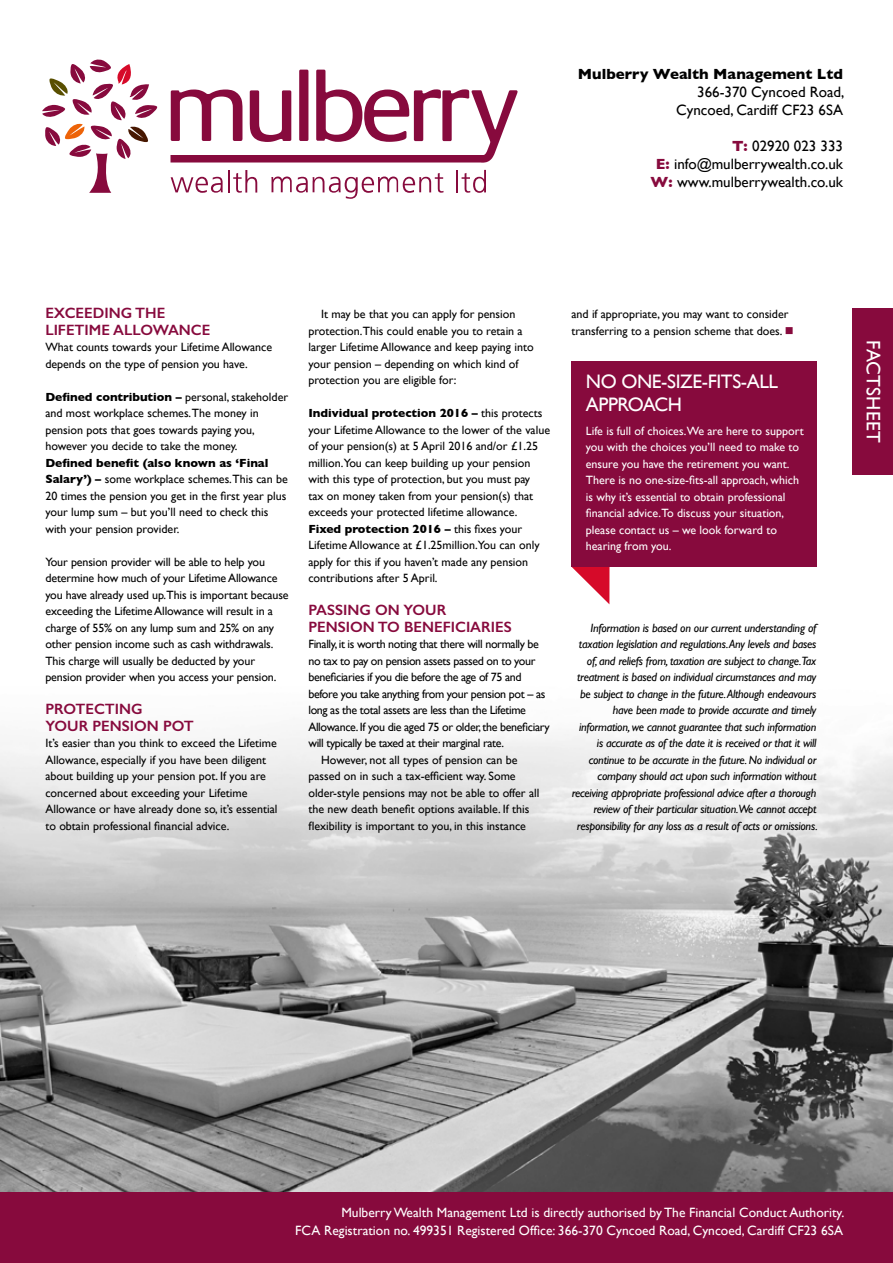
<style>
.page{position:relative;width:893px;height:1263px;background:#fff}
.page>*{position:absolute;margin:0;border:0;box-sizing:border-box;transform-origin:0 0}
.t1{font:19.5px/22.5px "Gill Sans";letter-spacing:-.02em;color:#fff}
.t2{font:19.5px "Gill Sans";letter-spacing:.01em;color:#fff}
.t3{font:15px/18px "Gill Sans";color:#000;text-align:right}
.t4{font:600 15px/16.5px "Gill Sans";color:#870a3d}
.t5{font:700 15px "Gill Sans";color:#000}
.t6{font:13.5px/18px "Gill Sans";color:#fff;text-align:right}
.t7{font:12px/16.5px "Gill Sans";color:#000}
.t8{font:italic 12px/16.5px "Gill Sans";letter-spacing:-.02em;color:#000;text-align:right}
.t9{font:12px "Gill Sans";letter-spacing:-.03em;color:#000}
.t10{font:12px/16.5px "Gill Sans";color:#fff}
.s1{font-weight:700;color:#870a3d}
.s2{font-weight:700}
.s3{color:#870a3d}
</style>
<div class="page">
<img style="left:0;top:732px;width:893px;height:460px">
<svg style="left:572px;top:567px;width:37px;height:37px"></svg>
<div style="left:571px;top:361px;width:245px;height:206px;background:#870a3d"></div>
<div style="left:852px;top:308px;width:41px;height:166px;background:#870a3d"></div>
<div style="left:0;top:1192px;width:893px;height:71px;background:#870a3d"></div>
<svg style="left:170px;top:70px;width:347px;height:93px"></svg>
<svg style="left:171px;top:177px;width:52px;height:16px"></svg>
<hr style="left:228px;top:170px;width:2px;height:22px;background:#870a3d">
<svg style="left:233px;top:170px;width:24px;height:23px"></svg>
<svg style="left:271px;top:173px;width:173px;height:26px"></svg>
<hr style="left:456px;top:170px;width:2px;height:22px;background:#870a3d">
<svg style="left:462px;top:170px;width:24px;height:23px"></svg>
<svg style="left:42px;top:59px;width:116px;height:134px"></svg>
<p class="t5" style="left:578px;top:65px;width:267px">Mulberry Wealth Management Ltd</p>
<p class="t3" style="left:676px;top:83px;width:170px">366-370 Cyncoed Road,<br>Cyncoed, Cardiff CF23 6SA</p>
<p class="t3" style="left:651px;top:137px;width:194px"><span class="s1">T:</span> 02920 023 333<br><span class="s1">E:</span> info@mulberrywealth.co.uk<br><span class="s1">W:</span> www.mulberrywealth.co.uk</p>
<p class="t4" style="left:45px;top:305px;width:166px">EXCEEDING THE<br>LIFETIME ALLOWANCE</p>
<p class="t7" style="left:45px;top:339px;width:228px">What counts towards your Lifetime Allowance depends on the type of pension you have.</p>
<p class="t7" style="left:45px;top:388px;width:244px"><span class="s2">Defined contribution –</span> personal, stakeholder and most workplace schemes.The money in pension pots that goes towards paying you, however you decide to take the money.</p>
<p class="t7" style="left:45px;top:454px;width:244px"><span class="s2">Defined benefit (also known as ‘Final Salary’) –</span> some workplace schemes.This can be 20 times the pension you get in the first year plus your lump sum – but you’ll need to check this with your pension provider.</p>
<p class="t7" style="left:45px;top:553px;width:245px">Your pension provider will be able to help you determine how much of your Lifetime Allowance you have already used up.This is important because exceeding the Lifetime Allowance will result in a charge of 55% on any lump sum and 25% on any other pension income such as cash withdrawals.<br>This charge will usually be deducted by your pension provider when you access your pension.</p>
<p class="t4" style="left:45px;top:701px;width:150px">PROTECTING<br>YOUR PENSION POT</p>
<p class="t7" style="left:45px;top:735px;width:234px">It’s easier than you think to exceed the Lifetime Allowance, especially if you have been diligent about building up your pension pot. If you are concerned about exceeding your Lifetime Allowance or have already done so, it’s essential to obtain professional financial advice.</p>
<p class="t7" style="left:308px;top:306px;width:227px;text-indent:13px">It may be that you can apply for pension protection.This could enable you to retain a larger Lifetime Allowance and keep paying into your pension – depending on which kind of protection you are eligible for:</p>
<p class="t7" style="left:308px;top:405px;width:243px"><span class="s2">Individual protection 2016 –</span> this protects your Lifetime Allowance to the lower of the value of your pension(s) at 5 April 2016 and/or £1.25 million.You can keep building up your pension with this type of protection, but you must pay<br>tax on money taken from your pension(s) that exceeds your protected lifetime allowance.<br><span class="s2">Fixed protection 2016 –</span> this fixes your Lifetime Allowance at £1.25million.You can only apply for this if you haven’t made any pension contributions after 5 April.</p>
<p class="t4" style="left:308px;top:602px;width:205px">PASSING ON YOUR<br>PENSION TO BENEFICIARIES</p>
<p class="t9" style="left:308px;top:637px;width:232px">Finally, it is worth noting that there will normally be</p>
<p class="t9" style="left:308px;top:653px;width:229px">no tax to pay on pension assets passed on to your</p>
<p class="t9" style="left:308px;top:670px;width:215px">beneficiaries if you die before the age of 75 and</p>
<p class="t9" style="left:308px;top:686px;width:239px">before you take anything from your pension pot – as</p>
<p class="t9" style="left:308px;top:703px;width:219px">long as the total assets are less than the Lifetime</p>
<p class="t9" style="left:308px;top:719px;width:243px">Allowance. If you die aged 75 or older, the beneficiary</p>
<p class="t9" style="left:308px;top:736px;width:197px">will typically be taxed at their marginal rate.</p>
<p class="t7" style="left:321px;top:751px;width:198px">However, not all types of pension can be</p>
<p class="t7" style="left:308px;top:768px;width:209px">passed on in such a tax-efficient way. Some</p>
<p class="t7" style="left:308px;top:784px;width:232px">older-style pensions may not be able to offer all</p>
<p class="t7" style="left:308px;top:801px;width:222px">the new death benefit options available. If this</p>
<p class="t7" style="left:308px;top:817px;width:219px">flexibility is important to you, in this instance</p>
<p class="t7" style="left:571px;top:306px;width:224px">and if appropriate, you may want to consider transferring to a pension scheme that does. <span class="s3">■</span></p>
<h1 class="t1" style="left:586px;top:370px;width:194px">NO ONE-SIZE-FITS-ALL<br>APPROACH</h1>
<p class="t10" style="left:586px;top:422px;width:219px">Life is full of choices.We are here to support you with the choices you’ll need to make to ensure you have the retirement you want.<br>There is no one-size-fits-all approach, which is why it’s essential to obtain professional financial advice.To discuss your situation, please contact us – we look forward to hearing from you.</p>
<p class="t8" style="left:572px;top:619px;width:248px">Information is based on our current understanding of taxation legislation and regulations.Any levels and bases of, and reliefs from, taxation are subject to change.Tax treatment is based on individual circumstances and may be subject to change in the future.Although endeavours have been made to provide accurate and timely information, we cannot guarantee that such information is accurate as of the date it is received or that it will continue to be accurate in the future. No individual or company should act upon such information without receiving appropriate professional advice after a thorough review of their particular situation.We cannot accept responsibility for any loss as a result of acts or omissions.</p>
<h1 class="t2" style="left:885px;top:340px;width:104px;rotate:90deg">FACTSHEET</h1>
<p class="t6" style="left:295px;top:1203px;width:551px">Mulberry Wealth Management Ltd is directly authorised by The Financial Conduct Authority.<br>FCA Registration no. 499351 Registered Office: 366-370 Cyncoed Road, Cyncoed, Cardiff CF23 6SA</p>
</div>
